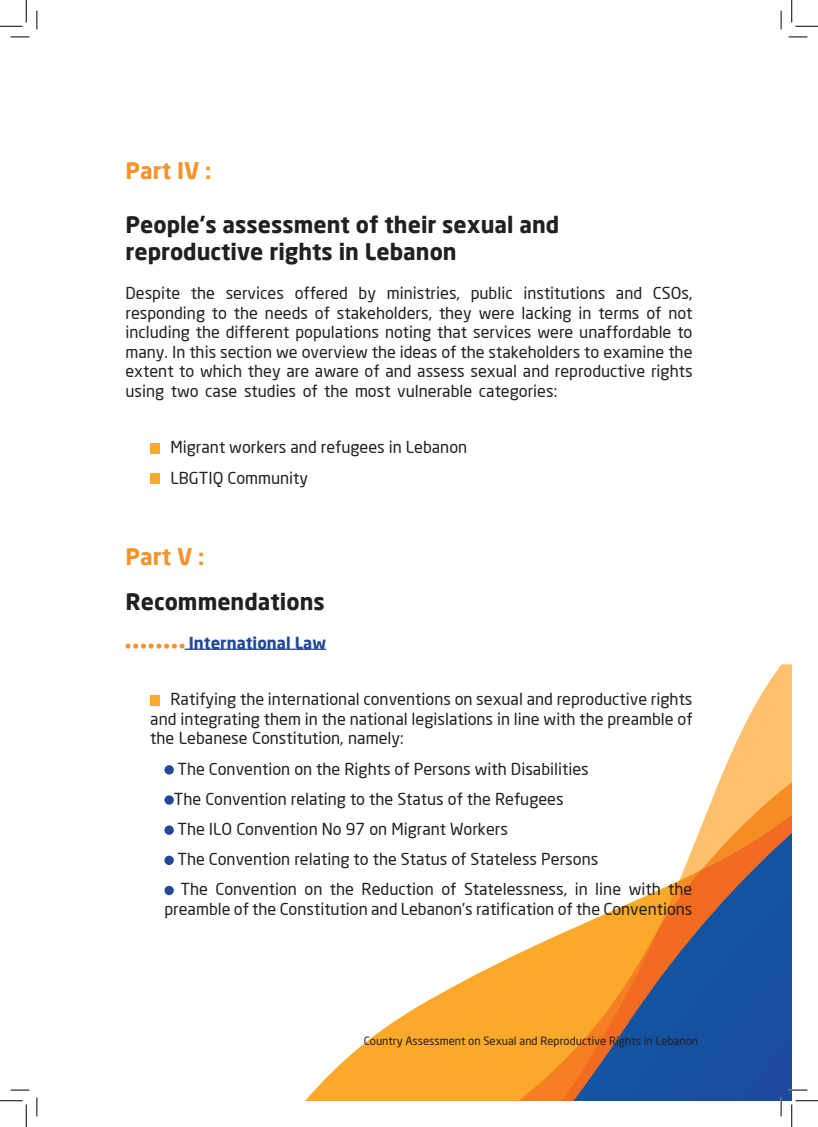
<style>
.page{position:relative;width:818px;height:1127px;background:#fff}
.page>*{position:absolute;margin:0;border:0;box-sizing:border-box;transform-origin:0 0}
.t1{font:700 22.5px/27px "Neo Sans";color:#231f20}
.t2{font:700 22.5px "Neo Sans";color:#f7932a}
.t3{font:16.25px/19.5px "Neo Sans";color:#231f20;text-align:justify}
.t4{font:700 16.25px "Neo Sans";color:#23489a}
.t5{font:11.25px "Neo Sans";color:#231f20}
</style>
<div class="page">
<svg style="left:729px;top:664px;width:63px;height:95px"></svg>
<svg style="left:717px;top:759px;width:75px;height:28px;background:#fdc576"></svg>
<svg style="left:306px;top:787px;width:486px;height:313px"></svg>
<svg style="left:499px;top:823px;width:293px;height:277px"></svg>
<hr style="left:185px;top:648px;width:141px;height:1px;background:#23489a">
<div style="left:150px;top:442px;width:10px;height:11px;background:#faa92a"></div>
<div style="left:150px;top:472px;width:10px;height:11px;background:#faa92a"></div>
<svg style="left:125px;top:643px;width:60px;height:5px"></svg>
<div style="left:150px;top:694px;width:10px;height:11px;background:#faa92a"></div>
<div style="left:164px;top:765px;width:10px;height:9px;background:#23489a;border-radius:50%"></div>
<div style="left:164px;top:795px;width:10px;height:9px;background:#23489a;border-radius:50%"></div>
<div style="left:164px;top:825px;width:10px;height:9px;background:#23489a;border-radius:50%"></div>
<div style="left:164px;top:855px;width:10px;height:9px;background:#23489a;border-radius:50%"></div>
<div style="left:164px;top:885px;width:10px;height:9px;background:#23489a;border-radius:50%"></div>
<svg style="left:11px;top:36px;width:18px;height:2px"></svg>
<svg style="left:788px;top:36px;width:19px;height:2px"></svg>
<svg style="left:11px;top:1089px;width:18px;height:1px"></svg>
<svg style="left:788px;top:1088px;width:19px;height:2px"></svg>
<svg style="left:36px;top:11px;width:2px;height:18px"></svg>
<svg style="left:36px;top:1097px;width:2px;height:18px"></svg>
<svg style="left:780px;top:11px;width:2px;height:18px"></svg>
<svg style="left:780px;top:1097px;width:2px;height:18px"></svg>
<svg style="left:0;top:0;width:27px;height:27px"></svg>
<svg style="left:0;top:1100px;width:27px;height:26px"></svg>
<svg style="left:791px;top:0;width:27px;height:27px"></svg>
<svg style="left:791px;top:1100px;width:27px;height:26px"></svg>
<h1 class="t2" style="left:125px;top:156px;width:87px">Part IV :</h1>
<h1 class="t1" style="left:125px;top:210px;width:435px">People’s assessment of their sexual and reproductive rights in Lebanon</h1>
<p class="t3" style="left:125px;top:283px;width:568px">Despite the services offered by ministries, public institutions and CSOs, responding to the needs of stakeholders, they were lacking in terms of not including the different populations noting that services were unaffordable to many. In this section we overview the ideas of the stakeholders to examine the extent to which they are aware of and assess sexual and reproductive rights using two case studies of the most vulnerable categories:</p>
<p class="t3" style="left:170px;top:432px;width:298px;line-height:30.1px">Migrant workers and refugees in Lebanon<br>LBGTIQ Community</p>
<h1 class="t2" style="left:125px;top:541px;width:80px">Part V :</h1>
<h1 class="t1" style="left:125px;top:587px;width:201px">Recommendations</h1>
<p class="t4" style="left:189px;top:632px;width:139px">International Law</p>
<p class="t3" style="left:150px;top:689px;width:544px;text-indent:20px">Ratifying the international conventions on sexual and reproductive rights and integrating them in the national legislations in line with the preamble of the Lebanese Constitution, namely:</p>
<p class="t3" style="left:177px;top:758px;width:413px">The Convention on the Rights of Persons with Disabilities</p>
<p class="t3" style="left:174px;top:788px;width:391px">The Convention relating to the Status of the Refugees</p>
<p class="t3" style="left:177px;top:818px;width:332px">The ILO Convention No 97 on Migrant Workers</p>
<p class="t3" style="left:177px;top:848px;width:422px">The Convention relating to the Status of Stateless Persons</p>
<p class="t3" style="left:181px;top:879px;width:513px">The Convention on the Reduction of Statelessness, in line with the</p>
<p class="t3" style="left:164px;top:898px;width:529px">preamble of the Constitution and Lebanon’s ratification of the Conventions</p>
<p class="t5" style="left:364px;top:1033px;width:336px">Country Assessment on Sexual and Reproductive Rights in Lebanon</p>
</div>
